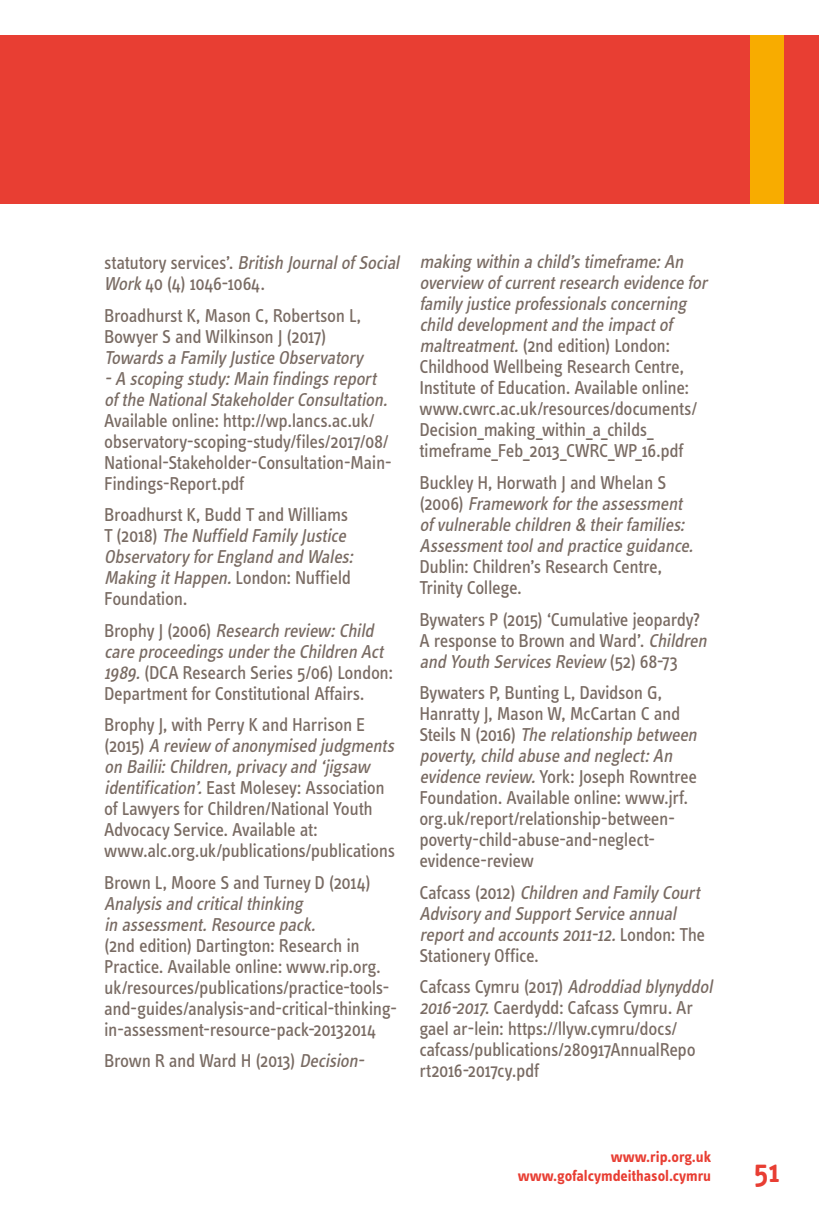
<style>
.page{position:relative;width:819px;height:1216px;background:#fff}
.page>*{position:absolute;margin:0;border:0;box-sizing:border-box;transform-origin:0 0}
.t1{font:600 31.5px "Info Text Pro";color:#e83e33}
.t2{font:19.25px/21px "Info Text Pro";letter-spacing:-.025em;color:#796b63}
.t3{font:italic 19.25px/21px "Info Text Pro";letter-spacing:-.005em;color:#796b63}
.t4{font:700 15.75px/18.9px "Info Text Pro";color:#e83e33;text-align:right}
.s1{font-style:italic}
.s2{font-style:normal}
</style>
<div class="page">
<div style="left:749px;top:35px;width:35px;height:168px;background:#f8ac00"></div>
<div style="left:784px;top:35px;width:35px;height:168px;background:#e83e33"></div>
<div style="left:0;top:35px;width:749px;height:168px;background:#e83e33"></div>
<p class="t2" style="left:104px;top:252px;width:301px">stat u to ry s e rvi ce s ’. <span class="s1">British Journalof Social<br>Work</span> 40 (4) 1046-1064.</p>
<p class="t2" style="left:104px;top:304px;width:258px">Broadhurst K, Mason C, Robertson L,<br>Bowyer S and Wilkinson J (2017)</p>
<p class="t3" style="left:104px;top:346px;width:289px">Towardsa FamilyJustice Observatory -A scoping study:Main findingsreport of the NationalStakeholderConsultation.</p>
<p class="t2" style="left:104px;top:409px;width:289px">Available online: http://wp.lancs.ac.uk/ observatory-scoping-study/files/2017/08/ National-Stakeholder-Consultation-Main-Findings-Report.pdf</p>
<p class="t3" style="left:104px;top:504px;width:254px"><span class="s2">Broadhurst K, Budd T and Williams<br>T ( 2 0 1 8 )</span> The Nuffield FamilyJustice<br>ObservatoryforEngland and Wales:<br>Making itHappen.<span class="s2">London: Nuffield<br>Foundation.</span></p>
<p class="t2" style="left:104px;top:619px;width:290px">B r o p h y J ( 2 0 0 6 ) <span class="s1">Research review:Child care proceedingsunderthe Children Act 1989.</span>(DCA Research Series 5/06) London:<br>Department for Constitutional Affairs.</p>
<p class="t2" style="left:104px;top:714px;width:295px">Brophy J, with Perry K and Harrison E<br>( 2 0 1 5 ) <span class="s1">A review of anonymised judgments on Bailii:Children,privacyand ‘jigsaw identification’.</span>East Molesey: Association of Lawyers for Children/National Youth Advocacy Service. Available at: www.alc.org.uk/publications/publications</p>
<p class="t2" style="left:104px;top:871px;width:268px">Brown L, Moore S and Turney D (2014)</p>
<p class="t3" style="left:104px;top:892px;width:217px">Analysisand criticalthinking in assessment. Resource pack.</p>
<p class="t2" style="left:104px;top:934px;width:295px">(2nd edition) Dartington: Research in Practice. Available online: www.rip.org. uk/resources/publications/practice-tools&shy;and-guides/analysis-and-critical-thinking&shy;in-assessment-resource-pack-20132014</p>
<p class="t2" style="left:104px;top:1050px;width:265px">Brown R and Ward H (2013) <span class="s1">Decision-</span></p>
<p class="t2" style="left:419px;top:251px;width:293px"><span class="s1">making within a child’stimeframe:An overview of currentresearch evidence for familyjustice professionalsconcerning child developmentand the impactof maltreatment.</span>(2nd edition) London:<br>Childhood Wellbeing Research Centre, Institute of Education. Available online: www.cwrc.ac.uk/resources/documents/ Decision_making_within_a_childs_ timeframe_Feb_2013_CWRC_WP_16.pdf</p>
<p class="t3" style="left:419px;top:471px;width:279px"><span class="s2">Buckley H, Horwath J and Whelan S<br>( 2 0 0 6 )</span> Framework forthe assessment of vulnerable children &amp; theirfamilies:<br>Assessmenttooland practice guidance.</p>
<p class="t2" style="left:419px;top:555px;width:244px">Dublin: Children’s Research Centre,<br>Trinity College.</p>
<p class="t2" style="left:419px;top:608px;width:293px">Bywaters P (2015) ‘Cumulative jeopardy?<br>A response to Brown and Ward’. <span class="s1">Children and Youth ServicesReview</span> ( 5 2 ) 6 8 -7 3</p>
<p class="t2" style="left:419px;top:681px;width:283px">Bywaters P, Bunting L, Davidson G, Hanratty J, Mason W, McCartan C and<br>St e i l s N ( 2 0 1 6 ) <span class="s1">The relationship between poverty,child abuse and neglect:An evidence review.</span>York: Joseph Rowntree Foundation. Available online: www.jrf. org.uk/report/relationship-between&shy;poverty-child-abuse-and-neglect&shy;evidence-review</p>
<p class="t3" style="left:419px;top:881px;width:287px"><span class="s2">C a fc a s s ( 2 0 1 2 )</span> Children and FamilyCourt Advisoryand SupportService annual reportand accounts2011-12.<span class="s2">L o n d o n : T h e Stationery Office.</span></p>
<p class="t2" style="left:419px;top:975px;width:298px">C a fc a s s Cy m r u ( 2 0 17 ) <span class="s1">Adroddiad blynyddol 2016-2017</span>. Caerdydd: Cafcass Cymru. Ar gael ar-lein: https://llyw.cymru/docs/ cafcass/publications/280917AnnualRepo rt2016-2017cy.pdf</p>
<p class="t4" style="left:518px;top:1147px;width:195px">www.rip.org.uk www.gofalcymdeithasol.cymru</p>
<h1 class="t1" style="left:753px;top:1152px;width:28px">51</h1>
</div>
